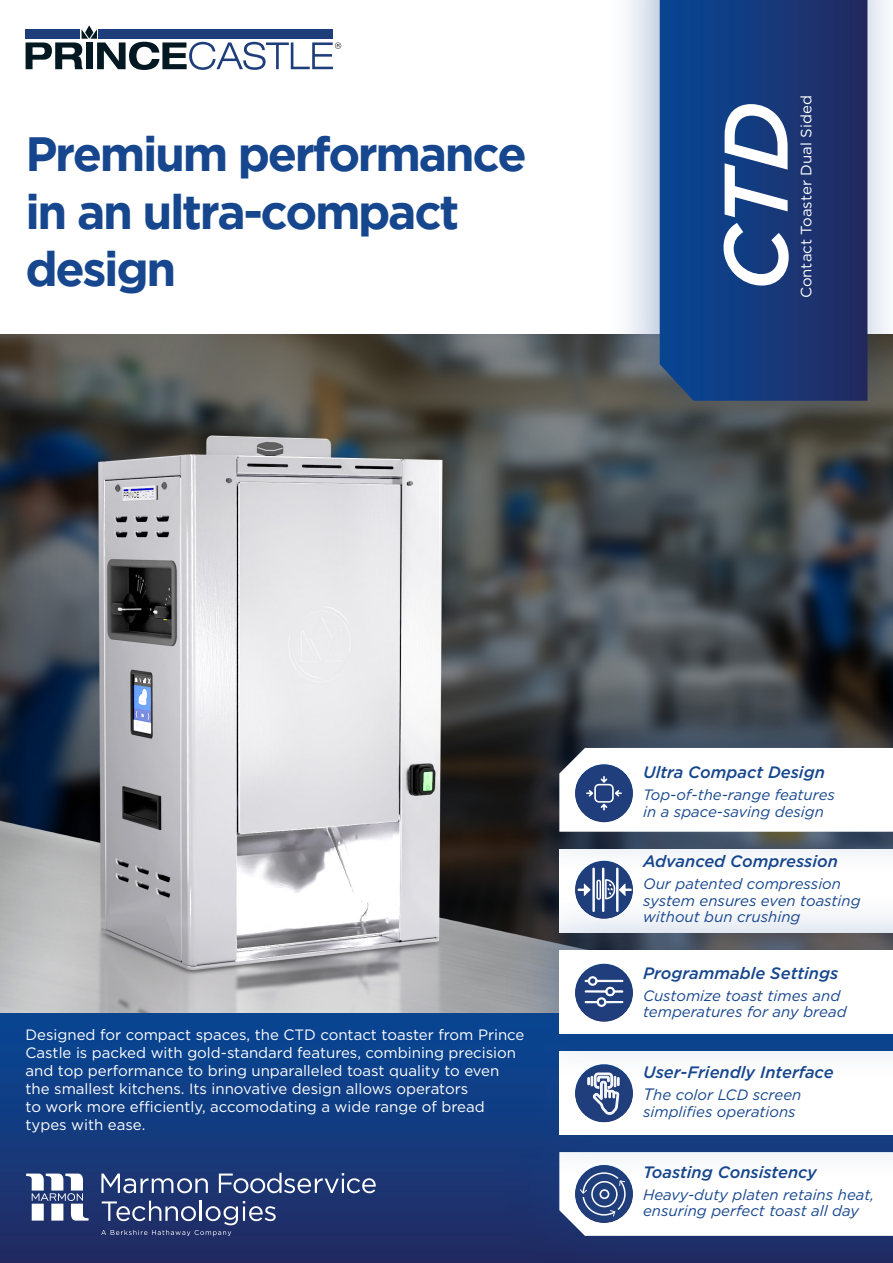
<style>
.page{position:relative;width:893px;height:1263px;background:#fff}
.page>*{position:absolute;margin:0;border:0;box-sizing:border-box;transform-origin:0 0}
.t1{font:italic 500 90px "Gotham";color:#fff}
.t2{font:700 48px "Gotham";letter-spacing:-.05em;color:#16468d}
.Features_Body{font:italic 500 16.5px "Gotham";color:#16468d}
.t3{font:15px/18px "Gotham";color:#fff}
.Features_Body-2{font:italic 15px/16.5px "Gotham";color:#16468d}
.s1{font-size:16.5px}
</style>
<div class="page">
<img style="left:0;top:335px;width:893px;height:678px">
<div style="left:0;top:1013px;width:893px;height:250px;background:linear-gradient(to bottom,#064796,#232b62)"></div>
<svg style="left:26px;top:26px;width:315px;height:44px"></svg>
<div style="left:606px;top:0;width:287px;height:442px;background:#16468d;opacity:.4"></div>
<svg style="left:660px;top:0;width:207px;height:401px;background:#15387a"></svg>
<div style="left:501px;top:1094px;width:392px;height:169px;background:#1f2d66"></div>
<svg style="left:559px;top:1181px;width:334px;height:55px;background:#e4e7ef"></svg>
<div style="left:559px;top:849px;width:334px;height:84px;background:#fff"></div>
<svg style="left:576px;top:878px;width:57px;height:14px"></svg>
<div style="left:501px;top:690px;width:392px;height:188px;background:#16468d;opacity:.4"></div>
<svg style="left:559px;top:748px;width:334px;height:84px"></svg>
<div style="left:500px;top:993px;width:393px;height:188px;background:#16468d;opacity:.4"></div>
<div style="left:559px;top:1051px;width:334px;height:84px;background:#fff"></div>
<div style="left:500px;top:892px;width:393px;height:188px;background:#16468d;opacity:.4"></div>
<div style="left:559px;top:950px;width:334px;height:84px;background:#fff"></div>
<svg style="left:575px;top:964px;width:57px;height:57px"></svg>
<svg style="left:575px;top:1065px;width:57px;height:57px"></svg>
<svg style="left:26px;top:1173px;width:63px;height:47px"></svg>
<svg style="left:101px;top:1173px;width:107px;height:20px;background:#556896"></svg>
<svg style="left:219px;top:1173px;width:157px;height:20px;background:#556896"></svg>
<svg style="left:101px;top:1200px;width:175px;height:36px;background:#435283"></svg>
<p class="t2" style="left:26px;top:126px;width:503px">Premium performance</p>
<p class="t2" style="left:26px;top:184px;width:435px">in an ultra-compact</p>
<p class="t2" style="left:26px;top:241px;width:152px">design</p>
<p class="t1" style="left:697px;top:292px;width:192px;rotate:-90deg">CTD</p>
<p class="t3" style="left:797px;top:298px;width:204px;rotate:-90deg">Contact Toaster Dual Sided</p>
<p class="t3" style="left:26px;top:1026px;width:500px">Designed for compact spaces, the CTD contact toaster from Prince<br>Castle is packed with gold-standard features, combining precision and top performance to bring unparalleled toast quality to even</p>
<p class="t3" style="left:26px;top:1080px;width:444px">the smallest kitchens. Its innovative design allows operators</p>
<p class="t3" style="left:26px;top:1098px;width:461px">to work more efficiently, accomodating a wide range of bread</p>
<p class="t3" style="left:26px;top:1116px;width:121px">types with ease.</p>
<p class="Features_Body" style="left:643px;top:762px;width:183px">Ultra Compact Design</p>
<p class="Features_Body-2" style="left:643px;top:786px;width:193px">Top-of-the-range features in a space-saving design</p>
<p class="Features_Body" style="left:643px;top:851px;width:196px">Advanced Compression</p>
<p class="Features_Body-2" style="left:643px;top:875px;width:219px">Our patented compression system ensures even toasting without bun crushing</p>
<p class="Features_Body" style="left:643px;top:962px;width:197px">Programmable Settings</p>
<p class="Features_Body-2" style="left:643px;top:987px;width:205px">Customize toast times and temperatures for any bread</p>
<p class="Features_Body" style="left:643px;top:1061px;width:192px">User-Friendly Interface</p>
<p class="Features_Body-2" style="left:643px;top:1086px;width:160px"><span class="s1">T</span>he color LCD screen simplifies operations</p>
<p class="Features_Body" style="left:643px;top:1161px;width:175px">Toasting Consistency</p>
<p class="Features_Body-2" style="left:643px;top:1186px;width:232px">Heavy-duty platen retains heat, ensuring perfect toast all day</p>
</div>
